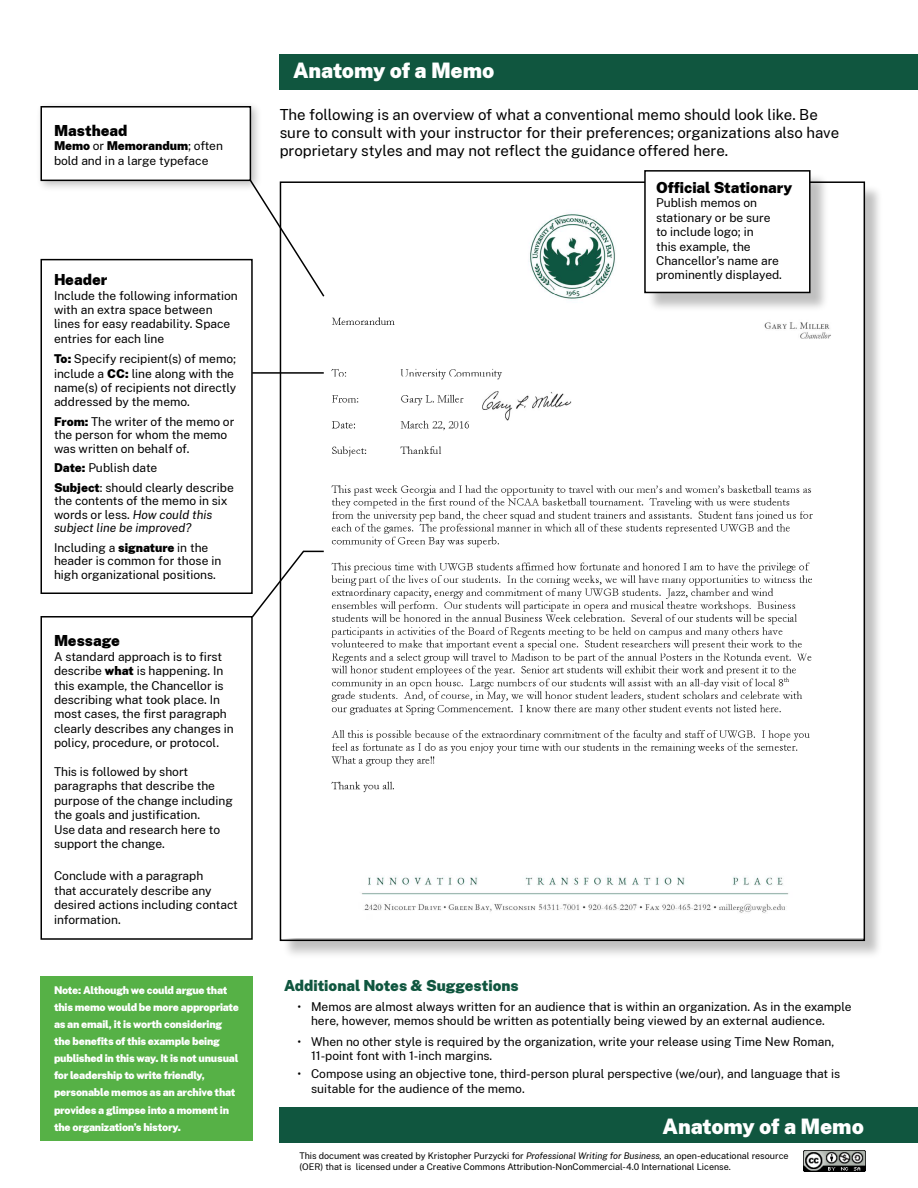
<style>
.page{position:relative;width:918px;height:1188px;background:#fff}
.page>*{position:absolute;margin:0;border:0;box-sizing:border-box;transform-origin:0 0}
.t1{font:900 21px "Public Sans";letter-spacing:-.005em;color:#fff}
.t2{font:15px/18px "Public Sans";color:#000}
.t3{font:900 15px "Public Sans";color:#000}
.t4{font:900 15px "Public Sans";color:#10563f}
.t5{font:12px/14.4px "Public Sans";color:#000}
.t6{font:900 10.5px/17.1px "Public Sans";letter-spacing:-.02em;color:#fff}
.t7{font:9px/10.8px "Public Sans";color:#000}
.s1{font-weight:900}
.s2{font-style:italic}
</style>
<div class="page">
<div style="left:40px;top:976px;width:213px;height:165px;background:#56b146"></div>
<div style="left:280px;top:54px;width:638px;height:35px;background:#10563f"></div>
<div style="left:40px;top:259px;width:213px;height:335px;background:#fff;border:2px solid #000"></div>
<div style="left:40px;top:616px;width:213px;height:324px;background:#fff;border:2px solid #000"></div>
<div style="left:280px;top:1108px;width:638px;height:35px;background:#10563f"></div>
<div style="left:282px;top:184px;width:602px;height:776px;background:#000;opacity:.25"></div>
<img style="left:283px;top:184px;width:579px;height:754px">
<div style="left:35px;top:100px;width:227px;height:92px;background:#000;opacity:.25"></div>
<div style="left:41px;top:107px;width:209px;height:73px;background:#fff"></div>
<div style="left:40px;top:106px;width:211px;height:75px;border:2px solid #000"></div>
<svg style="left:248px;top:178px;width:78px;height:120px"></svg>
<hr style="left:252px;top:372px;width:72px;height:2px;background:#000">
<div style="left:646px;top:173px;width:183px;height:139px;background:#000;opacity:.25"></div>
<div style="left:645px;top:171px;width:165px;height:121px;background:#fff"></div>
<div style="left:644px;top:170px;width:167px;height:123px;border:2px solid #000"></div>
<svg style="left:250px;top:550px;width:75px;height:69px"></svg>
<img style="left:804px;top:1150px;width:61px;height:22px">
<p class="t3" style="left:54px;top:119px;width:75px">Masthead</p>
<p class="t5" style="left:54px;top:138px;width:170px"><span class="s1">Memo</span> or <span class="s1">Memorandum</span>; often bold and in a large typeface</p>
<p class="t3" style="left:54px;top:268px;width:55px">Header</p>
<p class="t5" style="left:54px;top:287px;width:185px">Include the following information with an extra space between lines for easy readability. Space entries for each line</p>
<p class="t5" style="left:54px;top:351px;width:184px"><span class="s1">To:</span> Specify recipient(s) of memo; include a <span class="s1">CC:</span> line along with the name(s) of recipients not directly addressed by the memo.</p>
<p class="t5" style="left:54px;top:414px;width:182px;line-height:13.5px"><span class="s1">From:</span> The writer of the memo or the person for whom the memo was written on behalf of.</p>
<p class="t5" style="left:54px;top:458px;width:181px;line-height:19.5px"><span class="s1">Date:</span> Publish date<br><span class="s1">Subject</span>: should clearly describe</p>
<p class="t5" style="left:54px;top:494px;width:175px;line-height:13.5px">the contents of the memo in six words or less. <span class="s2">How could this subject line be improved?</span></p>
<p class="t5" style="left:54px;top:540px;width:169px;line-height:13.5px">Including a <span class="s1">signature</span> in the header is common for those in high organizational positions.</p>
<p class="t3" style="left:54px;top:629px;width:67px">Message</p>
<p class="t5" style="left:54px;top:649px;width:181px">A standard approach is to first describe <span class="s1">what</span> is happening. In this example, the Chancellor is describing what took place. In most cases, the first paragraph clearly describes any changes in policy, procedure, or protocol.</p>
<p class="t5" style="left:54px;top:764px;width:180px">This is followed by short paragraphs that describe the purpose of the change including the goals and justification.<br>Use data and research here to support the change.</p>
<p class="t5" style="left:54px;top:868px;width:185px">Conclude with a paragraph<br>that accurately describe any desired actions including contact information.</p>
<p class="t6" style="left:54px;top:981px;width:187px">Note: Although we could argue that this memo would be more appropriate as an email, it is worth considering the benefits of this example being published in this way. It is not unusual for leadership to write friendly, personable memos as an archive that provides a glimpse into a moment in the organization’s history.</p>
<h1 class="t1" style="left:293px;top:55px;width:203px">Anatomy of a Memo</h1>
<p class="t2" style="left:280px;top:105px;width:561px">The following is an overview of what a conventional memo should look like. Be sure to consult with your instructor for their preferences; organizations also have proprietary styles and may not reflect the guidance offered here.</p>
<p class="t3" style="left:656px;top:176px;width:138px">Official Stationary</p>
<p class="t5" style="left:656px;top:195px;width:127px">Publish memos on stationary or be sure to include logo; in<br>this example, the<br>Chancellor’s name are prominently displayed.</p>
<p class="t4" style="left:284px;top:974px;width:236px">Additional Notes &amp; Suggestions</p>
<p class="t5" style="left:311px;top:999px;width:542px;text-indent:-14px">• Memos are almost always written for an audience that is within an organization. As in the example here, however, memos should be written as potentially being viewed by an external audience.</p>
<p class="t5" style="left:311px;top:1034px;width:525px;text-indent:-14px">• When no other style is required by the organization, write your release using Time New Roman,<br>11-point font with 1-inch margins.</p>
<p class="t5" style="left:311px;top:1065px;width:531px;line-height:15px;text-indent:-14px">• Compose using an objective tone, third-person plural perspective (we/our), and language that is suitable for the audience of the memo.</p>
<h1 class="t1" style="left:662px;top:1110px;width:203px">Anatomy of a Memo</h1>
<p class="t7" style="left:299px;top:1150px;width:491px">This document was created by Kristopher Purzycki for <span class="s2">Professional Writing for Business,</span> an open-educational resource (OER) that is licensed under a Creative Commons Attribution-NonCommercial-4.0 International License.</p>
</div>
